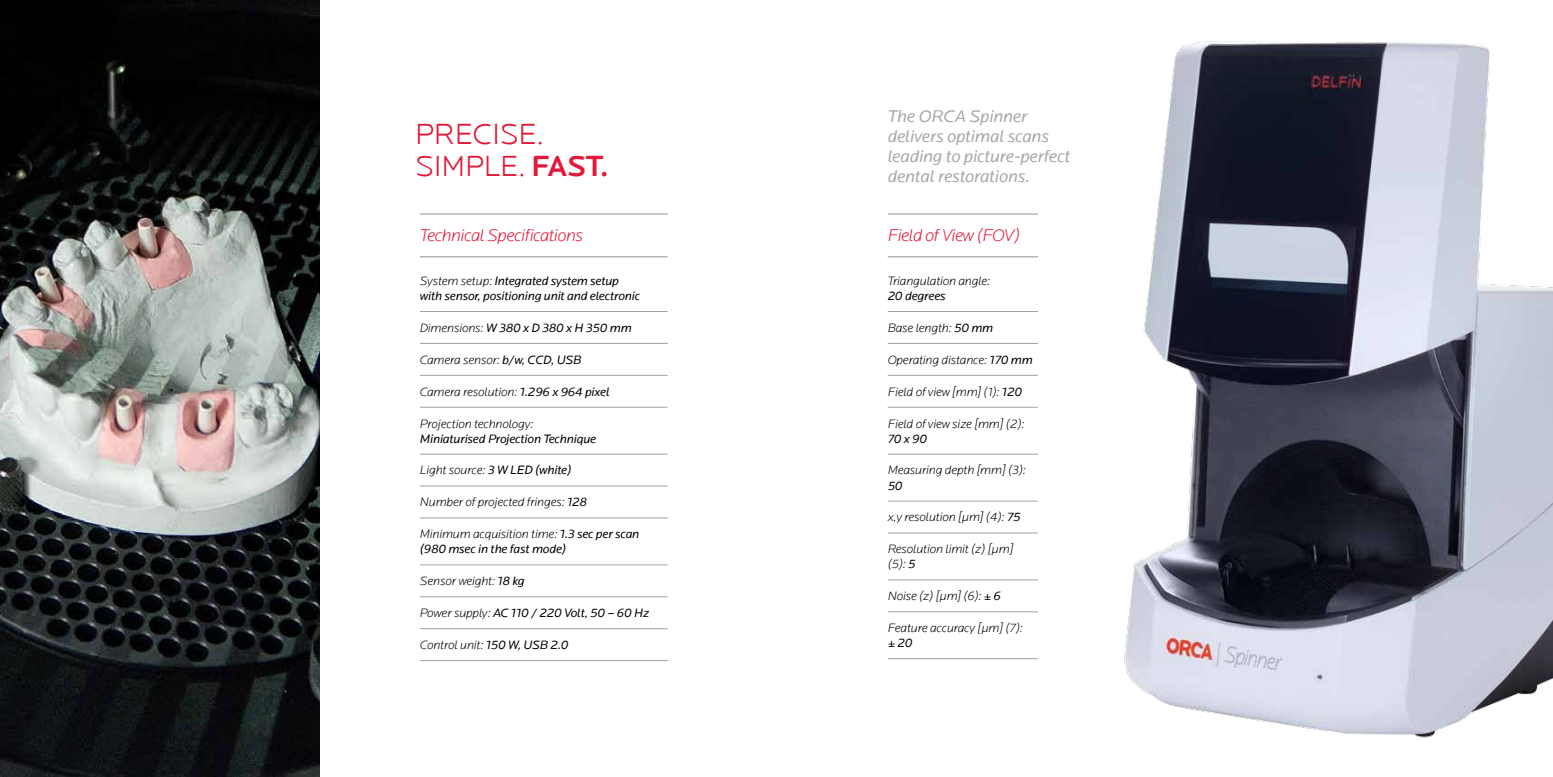
<style>
.page{position:relative;width:1553px;height:777px;background:#fff}
.page>*{position:absolute;margin:0;border:0;box-sizing:border-box;transform-origin:0 0}
.t1{font:300 30px/32.5px "Locator Display";letter-spacing:-.01em;color:#e31837}
.t2{font:italic 17.5px/20px "Locator";letter-spacing:-.01em;color:#a7a9ac}
.t3{font:italic 300 17.5px "Locator";letter-spacing:-.025em;color:#e31837}
.t4{font:italic 300 12.5px/15px "Locator";letter-spacing:-.01em;color:#000}
.t5{font:italic 12.5px/15px "Locator";letter-spacing:-.01em;color:#000}
.s1{font-weight:500}
.s2{font-weight:300}
.s3{font-weight:400}
</style>
<div class="page">
<img style="left:0;top:0;width:320px;height:776px">
<hr style="left:420px;top:311px;width:247px;height:1px;background:#9fa1a4">
<hr style="left:420px;top:343px;width:247px;height:1px;background:#9fa1a4">
<hr style="left:420px;top:375px;width:247px;height:1px;background:#9fa1a4">
<hr style="left:420px;top:407px;width:247px;height:1px;background:#9fa1a4">
<hr style="left:420px;top:453px;width:247px;height:1px;background:#9fa1a4">
<hr style="left:420px;top:485px;width:247px;height:1px;background:#9fa1a4">
<hr style="left:420px;top:517px;width:247px;height:1px;background:#9fa1a4">
<hr style="left:420px;top:564px;width:247px;height:1px;background:#9fa1a4">
<hr style="left:420px;top:596px;width:247px;height:1px;background:#9fa1a4">
<hr style="left:420px;top:628px;width:247px;height:1px;background:#9fa1a4">
<hr style="left:420px;top:660px;width:247px;height:1px;background:#9fa1a4">
<hr style="left:420px;top:256px;width:247px;height:1px;background:#a7a9ac">
<hr style="left:420px;top:213px;width:247px;height:1px;background:#a7a9ac">
<img style="left:1124px;top:41px;width:428px;height:697px">
<hr style="left:887px;top:311px;width:151px;height:1px;background:#9fa1a4">
<hr style="left:887px;top:343px;width:151px;height:1px;background:#9fa1a4">
<hr style="left:887px;top:375px;width:151px;height:1px;background:#9fa1a4">
<hr style="left:887px;top:407px;width:151px;height:1px;background:#9fa1a4">
<hr style="left:887px;top:453px;width:151px;height:1px;background:#9fa1a4">
<hr style="left:887px;top:500px;width:151px;height:1px;background:#9fa1a4">
<hr style="left:887px;top:532px;width:151px;height:1px;background:#9fa1a4">
<hr style="left:887px;top:579px;width:151px;height:1px;background:#9fa1a4">
<hr style="left:887px;top:611px;width:151px;height:1px;background:#9fa1a4">
<hr style="left:887px;top:658px;width:151px;height:1px;background:#9fa1a4">
<hr style="left:887px;top:256px;width:151px;height:1px;background:#a7a9ac">
<hr style="left:887px;top:213px;width:151px;height:1px;background:#a7a9ac">
<h1 class="t1" style="left:415px;top:118px;width:195px">PRECISE.<br>SIMPLE. <span class="s1">Fast.</span></h1>
<h2 class="t3" style="left:420px;top:226px;width:165px">Technical Specifications</h2>
<p class="t5" style="left:420px;top:273px;width:222px"><span class="s2">System setup:</span> Integrated system setup with sensor, positioning unit and electronic</p>
<p class="t5" style="left:420px;top:320px;width:213px"><span class="s2">Dimensions:</span> W 380 x D 380 x H 350 mm</p>
<p class="t4" style="left:420px;top:352px;width:163px">Camera sensor: <span class="s3">b/w, CCD, USB</span></p>
<p class="t4" style="left:420px;top:384px;width:191px">Camera resolution: <span class="s3">1.296 x 964 pixel</span></p>
<p class="t4" style="left:420px;top:416px;width:115px">Projection technology:</p>
<p class="t5" style="left:420px;top:431px;width:178px">Miniaturised Projection Technique</p>
<p class="t4" style="left:420px;top:463px;width:153px">Light source: <span class="s3">3 W LED (white)</span></p>
<p class="t4" style="left:420px;top:495px;width:168px">Number of projected fringes: <span class="s3">128</span></p>
<p class="t5" style="left:420px;top:527px;width:221px"><span class="s2">Minimum acquisition time:</span> 1.3 sec per scan (980 msec in the fast mode)</p>
<p class="t4" style="left:420px;top:573px;width:106px">Sensor weight: <span class="s3">18 kg</span></p>
<p class="t5" style="left:420px;top:605px;width:231px"><span class="s2">Power supply:</span> AC 110 / 220 Volt, 50 – 60 Hz</p>
<p class="t4" style="left:420px;top:637px;width:150px">Control unit: <span class="s3">150 W, USB 2.0</span></p>
<h2 class="t2" style="left:887px;top:106px;width:184px">The Orca Spinner delivers optimal scans leading to picture-perfect dental restorations.</h2>
<h2 class="t3" style="left:887px;top:226px;width:134px">Field of View (FOV)</h2>
<p class="t4" style="left:887px;top:273px;width:104px">Triangulation angle:</p>
<p class="t5" style="left:887px;top:288px;width:59px">20 degrees</p>
<p class="t4" style="left:887px;top:320px;width:107px">Base length: <span class="s3">50 mm</span></p>
<p class="t4" style="left:887px;top:352px;width:147px">Operating distance: <span class="s3">170 mm</span></p>
<p class="t4" style="left:887px;top:384px;width:136px">Field of view [mm] (1): <span class="s3">120</span></p>
<p class="t4" style="left:887px;top:416px;width:138px">Field of view size [mm] (2):</p>
<p class="t5" style="left:887px;top:431px;width:41px">70 x 90</p>
<p class="t4" style="left:887px;top:463px;width:140px">Measuring depth [mm] (3):</p>
<p class="t5" style="left:887px;top:478px;width:16px">50</p>
<p class="t4" style="left:887px;top:510px;width:134px">x,y resolution [μm] (4): <span class="s3">75</span></p>
<p class="t4" style="left:887px;top:542px;width:127px">Resolution limit (z) [μm] (5): <span class="s3">5</span></p>
<p class="t4" style="left:887px;top:588px;width:115px">Noise (z) [μm] (6): <span class="s3">± 6</span></p>
<p class="t4" style="left:887px;top:620px;width:137px">Feature accuracy [μm] (7):</p>
<p class="t5" style="left:887px;top:635px;width:26px">± 20</p>
</div>
